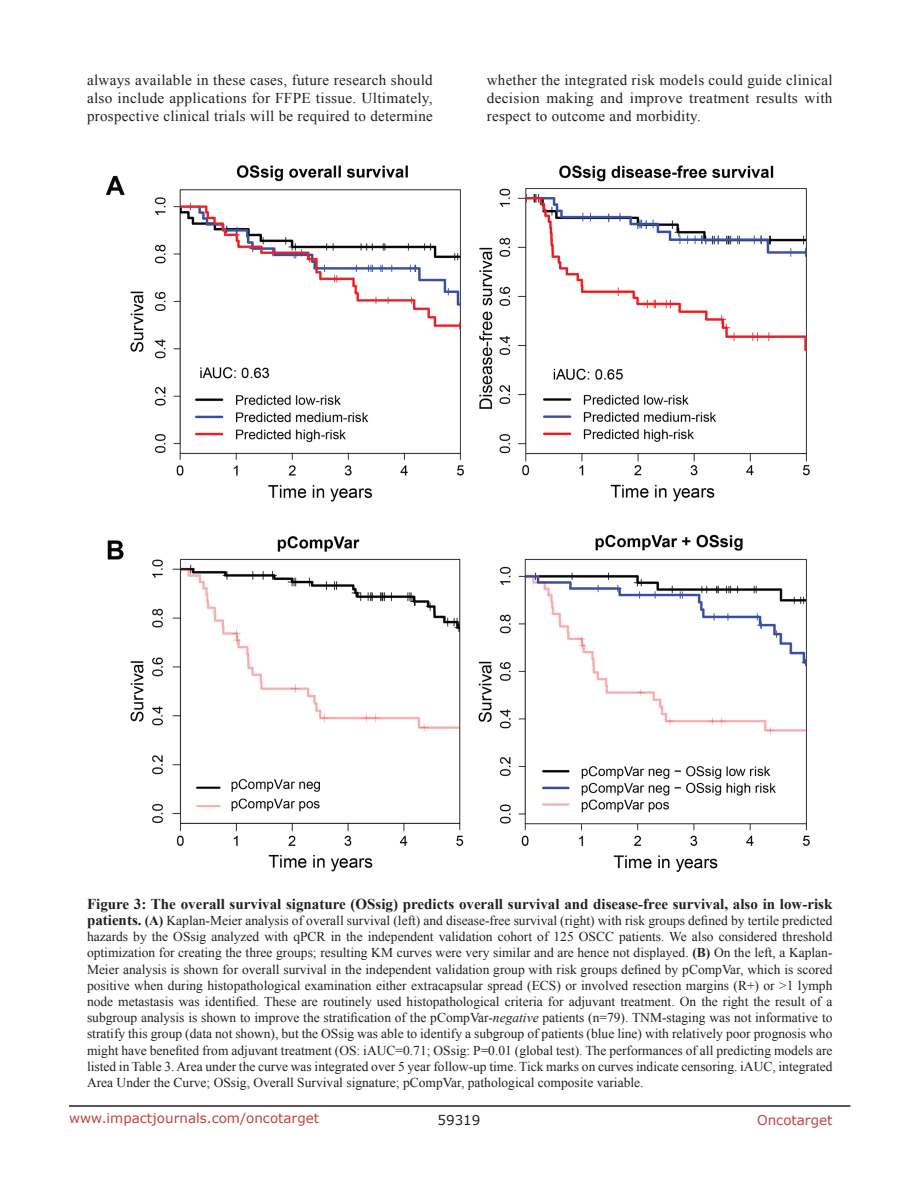
<style>
.page{position:relative;width:918px;height:1188px;background:#fff}
.page>*{position:absolute;margin:0;border:0;box-sizing:border-box;transform-origin:0 0}
.BodyText{font:15px/18px "Times New Roman";letter-spacing:.02em;color:#231f20;text-align:justify}
.figuretext{font:700 15px "Times New Roman";color:#231f20}
.figuretext-2{font:13.5px/16.2px "Times New Roman";color:#231f20;text-align:justify}
.t1{font:13.5px "Verdana";color:#c24141}
.t2{font:13.5px "Verdana";color:#231f20}
.s1{font-weight:700;font-size:15px}
.s2{font-weight:700}
.s3{font-style:italic}
</style>
<div class="page">
<hr style="left:69px;top:1105px;width:781px;height:2px;background:#231f20">
<img style="left:105px;top:165px;width:705px;height:707px">
<p class="BodyText" style="left:87px;top:71px;width:347px">always available in these cases, future research should also include applications for FFPE tissue. Ultimately, prospective clinical trials will be required to determine</p>
<p class="BodyText" style="left:487px;top:71px;width:347px">whether the integrated risk models could guide clinical decision making and improve treatment results with respect to outcome and morbidity.</p>
<p class="figuretext" style="left:87px;top:893px;width:747px">Figure 3: The overall survival signature (OSsig) predicts overall survival and disease-free survival, also in low-risk</p>
<p class="figuretext-2" style="left:87px;top:912px;width:747px"><span class="s1">patients.</span> <span class="s2">(A)</span> Kaplan-Meier analysis of overall survival (left) and disease-free survival (right) with risk groups defined by tertile predicted hazards by the OSsig analyzed with qPCR in the independent validation cohort of 125 OSCC patients. We also considered threshold optimization for creating the three groups; resulting KM curves were very similar and are hence not displayed. <span class="s2">(B)</span> On the left, a Kaplan-Meier analysis is shown for overall survival in the independent validation group with risk groups defined by pCompVar, which is scored positive when during histopathological examination either extracapsular spread (ECS) or involved resection margins (R+) or &gt;1 lymph node metastasis was identified. These are routinely used histopathological criteria for adjuvant treatment. On the right the result of a subgroup analysis is shown to improve the stratification of the pCompVar-<span class="s3">negative</span> patients (n=79). TNM-staging was not informative to stratify this group (data not shown), but the OSsig was able to identify a subgroup of patients (blue line) with relatively poor prognosis who might have benefited from adjuvant treatment (OS: iAUC=0.71; OSsig: P=0.01 (global test). The performances of all predicting models are listed in Table 3. Area under the curve was integrated over 5 year follow-up time. Tick marks on curves indicate censoring. iAUC, integrated Area Under the Curve; OSsig, Overall Survival signature; pCompVar, pathological composite variable.</p>
<p class="t1" style="left:69px;top:1109px;width:252px">www.impactjournals.com/oncotarget</p>
<p class="t2" style="left:438px;top:1111px;width:44px">59319</p>
<p class="t1" style="left:757px;top:1111px;width:77px">Oncotarget</p>
</div>
